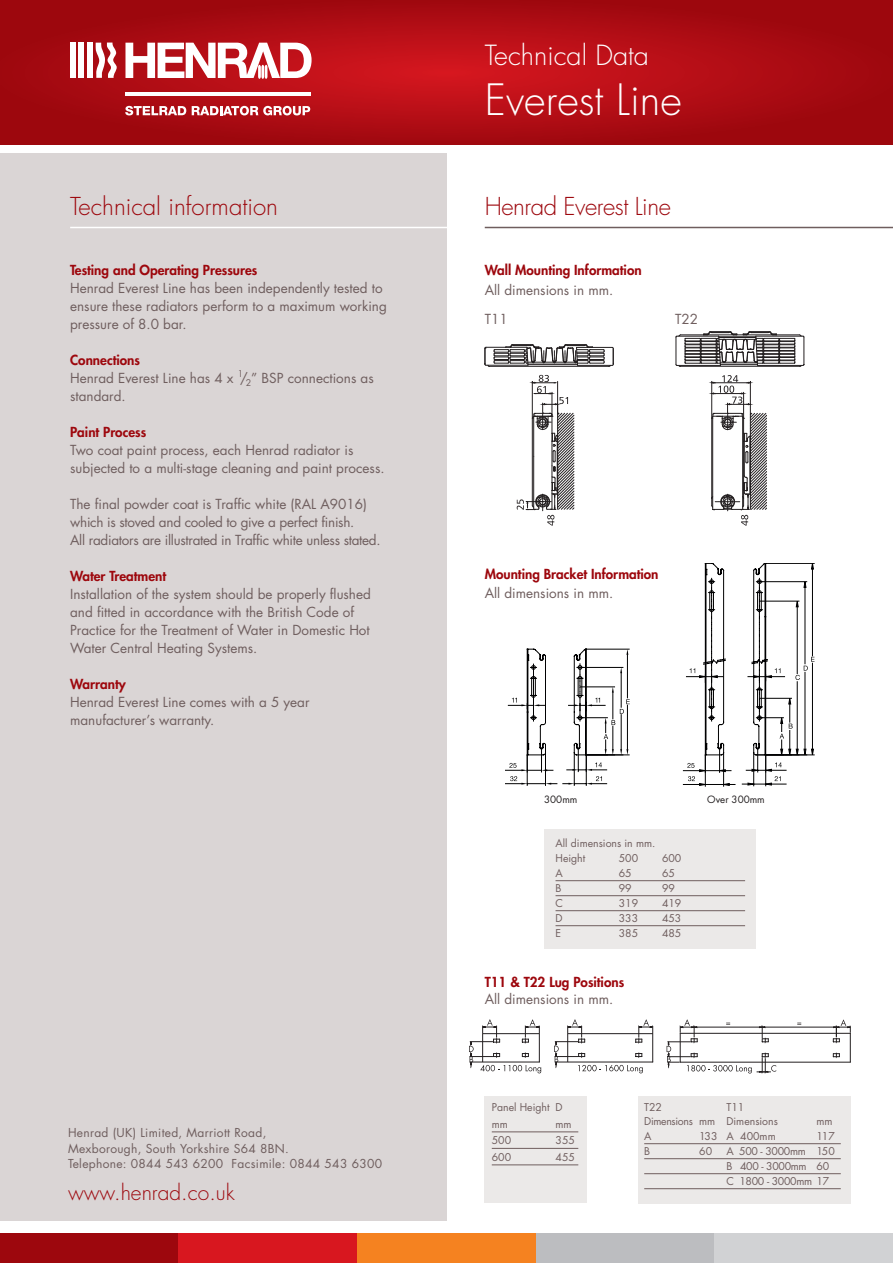
<style>
.page{position:relative;width:893px;height:1263px;background:#fff}
.page>*{position:absolute;margin:0;border:0;box-sizing:border-box;transform-origin:0 0}
.t1{font:300 42px "Futura";color:#fff}
.t2{font:300 27px "Futura";color:#fff}
.t3{font:300 24px "Futura";color:#9d070d}
.t4{font:300 24px "Futura";letter-spacing:-.02em;color:#9d070d}
.t5{font:300 21px "Futura";color:#9d070d}
.t6{font:13.5px/18px "Futura";color:#6f5e5e}
.t7{font:13.5px/18px "Futura";letter-spacing:-.02em;color:#6f5e5e}
.t8{font:800 13.5px "Futura";color:#9d070d}
.t9{font:12px/15.8px "Futura";letter-spacing:.025em;color:#6f5e5e}
.t10{font:10.5px/13.8px "Futura";color:#6f5e5e}
.t11{font:10.5px/15px "Futura";letter-spacing:-.03em;color:#6f5e5e}
.t12{font:9.75px "Futura";color:#231f20}
.s1{font-weight:800;color:#9d070d}
</style>
<div class="page">
<div style="left:0;top:1233px;width:179px;height:30px;background:#9d070d"></div>
<div style="left:179px;top:1233px;width:178px;height:30px;background:#d8171f"></div>
<div style="left:357px;top:1233px;width:179px;height:30px;background:#f58220"></div>
<div style="left:536px;top:1233px;width:178px;height:30px;background:#bcbdc0"></div>
<div style="left:714px;top:1233px;width:179px;height:30px;background:#d1d2d4"></div>
<hr style="left:485px;top:227px;width:408px;height:1px;background:#6f5e5e">
<div style="left:0;top:153px;width:446px;height:1067px;background:#dad5d5"></div>
<hr style="left:70px;top:227px;width:379px;height:1px;background:#fff">
<svg style="left:485px;top:344px;width:129px;height:23px"></svg>
<svg style="left:517px;top:375px;width:57px;height:151px"></svg>
<svg style="left:676px;top:331px;width:129px;height:36px"></svg>
<svg style="left:711px;top:375px;width:56px;height:151px"></svg>
<div style="left:544px;top:829px;width:212px;height:119px;background:#ebe9e8"></div>
<div style="left:638px;top:1096px;width:212px;height:107px;background:#ebe9e8"></div>
<div style="left:485px;top:1096px;width:102px;height:106px;background:#ebe9e8"></div>
<hr style="left:644px;top:1143px;width:197px;height:1px;background:#6f5e5e">
<hr style="left:644px;top:1158px;width:197px;height:1px;background:#6f5e5e">
<hr style="left:644px;top:1173px;width:197px;height:1px;background:#6f5e5e">
<hr style="left:644px;top:1188px;width:197px;height:1px;background:#6f5e5e">
<hr style="left:492px;top:1131px;width:86px;height:1px;background:#6f5e5e">
<hr style="left:492px;top:1148px;width:86px;height:1px;background:#6f5e5e">
<hr style="left:492px;top:1164px;width:86px;height:1px;background:#6f5e5e">
<hr style="left:555px;top:880px;width:190px;height:1px;background:#6f5e5e">
<hr style="left:555px;top:895px;width:190px;height:1px;background:#6f5e5e">
<hr style="left:555px;top:910px;width:190px;height:1px;background:#6f5e5e">
<hr style="left:555px;top:925px;width:190px;height:1px;background:#6f5e5e">
<svg style="left:527px;top:648px;width:103px;height:100px"></svg>
<hr style="left:587px;top:649px;width:42px;height:1px;background:#000001">
<hr style="left:627px;top:655px;width:1px;height:43px;background:#000001">
<svg style="left:626px;top:649px;width:2px;height:6px"></svg>
<svg style="left:508px;top:698px;width:37px;height:11px"></svg>
<svg style="left:505px;top:748px;width:52px;height:37px"></svg>
<svg style="left:563px;top:664px;width:67px;height:121px"></svg>
<svg style="left:683px;top:563px;width:131px;height:223px"></svg>
<hr style="left:680px;top:1062px;width:170px;height:1px;background:#231f20">
<hr style="left:680px;top:1033px;width:170px;height:1px;background:#231f20">
<hr style="left:765px;top:1027px;width:69px;height:1px;background:#231f20">
<svg style="left:833px;top:1019px;width:18px;height:43px"></svg>
<svg style="left:667px;top:1019px;width:109px;height:54px"></svg>
<svg style="left:469px;top:1019px;width:72px;height:54px"></svg>
<svg style="left:554px;top:1019px;width:99px;height:54px"></svg>
<svg style="left:0;top:0;width:893px;height:145px;background:#ac0c13"></svg>
<svg style="left:125px;top:43px;width:187px;height:36px"></svg>
<div style="left:70px;top:43px;width:6px;height:35px;background:#fff"></div>
<div style="left:79px;top:43px;width:5px;height:35px;background:#fff"></div>
<div style="left:87px;top:43px;width:6px;height:35px;background:#fff"></div>
<svg style="left:96px;top:43px;width:21px;height:35px"></svg>
<hr style="left:125px;top:92px;width:185px;height:3px;background:#fff">
<svg style="left:125px;top:106px;width:61px;height:9px"></svg>
<svg style="left:192px;top:106px;width:118px;height:9px"></svg>
<h3 class="t3" style="left:70px;top:196px;width:209px">Technical information</h3>
<p class="t8" style="left:70px;top:264px;width:189px">Testing and Operating Pressures</p>
<p class="t6" style="left:70px;top:280px;width:318px">Henrad Everest Line has been independently tested to ensure these radiators perform to a maximum working pressure of 8.0 bar.</p>
<p class="t6" style="left:70px;top:352px;width:305px"><span class="s1">Connections<br></span>Henrad Everest Line has 4 x <sup>1</sup>/<sub>2</sub>” BSP connections as standard.</p>
<p class="t8" style="left:70px;top:426px;width:78px">Paint Process</p>
<p class="t6" style="left:70px;top:442px;width:316px">Two coat paint process, each Henrad radiator is subjected to a multi-stage cleaning and paint process.</p>
<p class="t7" style="left:70px;top:496px;width:312px">The final powder coat is Traffic white (RAL A9016) which is stoved and cooled to give a perfect finish.<br>All radiators are illustrated in Traffic white unless stated.</p>
<p class="t8" style="left:70px;top:570px;width:97px">Water Treatment</p>
<p class="t6" style="left:70px;top:586px;width:302px">Installation of the system should be properly flushed and fitted in accordance with the British Code of Practice for the Treatment of Water in Domestic Hot Water Central Heating Systems.</p>
<p class="t8" style="left:70px;top:678px;width:57px">Warranty</p>
<p class="t6" style="left:70px;top:694px;width:241px">Henrad Everest Line comes with a 5 year manufacturer’s warranty.</p>
<p class="t9" style="left:68px;top:1125px;width:316px">Henrad (UK) Limited, Marriott Road,<br>Mexborough, South Yorkshire S64 8BN.<br>Telephone: 0844 543 6200 Facsimile: 0844 543 6300</p>
<h3 class="t5" style="left:68px;top:1182px;width:168px">www.henrad.co.uk</h3>
<h2 class="t2" style="left:485px;top:42px;width:166px">Technical Data</h2>
<h1 class="t1" style="left:485px;top:81px;width:199px">Everest Line</h1>
<h3 class="t4" style="left:485px;top:196px;width:188px">Henrad Everest Line</h3>
<p class="t8" style="left:485px;top:264px;width:158px">Wall Mounting Information</p>
<p class="t6" style="left:485px;top:282px;width:130px">All dimensions in mm.</p>
<p class="t6" style="left:485px;top:312px;width:24px">T11</p>
<p class="t6" style="left:675px;top:312px;width:24px">T22</p>
<p class="t8" style="left:485px;top:567px;width:175px">Mounting Bracket Information</p>
<p class="t6" style="left:485px;top:586px;width:130px">All dimensions in mm.</p>
<p class="t12" style="left:544px;top:795px;width:35px">300mm</p>
<p class="t12" style="left:707px;top:795px;width:59px">Over 300mm</p>
<p class="t10" style="left:555px;top:836px;width:101px;line-height:15px">All dimensions in mm.<br>Height</p>
<p class="t10" style="left:619px;top:852px;width:21px">500</p>
<p class="t10" style="left:662px;top:852px;width:21px">600</p>
<p class="t10" style="left:555px;top:867px;width:9px">A</p>
<p class="t10" style="left:619px;top:867px;width:14px">65</p>
<p class="t10" style="left:662px;top:867px;width:14px">65</p>
<p class="t10" style="left:555px;top:882px;width:7px">B</p>
<p class="t10" style="left:619px;top:882px;width:14px">99</p>
<p class="t10" style="left:662px;top:882px;width:14px">99</p>
<p class="t10" style="left:555px;top:897px;width:9px">C</p>
<p class="t10" style="left:619px;top:897px;width:21px">319</p>
<p class="t10" style="left:662px;top:897px;width:21px">419</p>
<p class="t10" style="left:555px;top:912px;width:9px">D</p>
<p class="t10" style="left:619px;top:912px;width:21px">333</p>
<p class="t10" style="left:662px;top:912px;width:21px">453</p>
<p class="t10" style="left:555px;top:927px;width:7px">E</p>
<p class="t10" style="left:619px;top:927px;width:21px">385</p>
<p class="t10" style="left:662px;top:927px;width:21px">485</p>
<p class="t8" style="left:485px;top:975px;width:141px">T11 &amp; T22 Lug Positions</p>
<p class="t6" style="left:485px;top:991px;width:130px">All dimensions in mm.</p>
<p class="t10" style="left:492px;top:1100px;width:72px;line-height:16.5px">Panel Height D mm</p>
<p class="t10" style="left:556px;top:1118px;width:18px">mm</p>
<p class="t10" style="left:644px;top:1101px;width:19px">T22</p>
<p class="t10" style="left:644px;top:1101px;width:135px;text-indent:82px">T11<br>Dimensions mm Dimensions</p>
<p class="t10" style="left:816px;top:1115px;width:18px">mm</p>
<p class="t10" style="left:492px;top:1134px;width:21px">500</p>
<p class="t10" style="left:556px;top:1134px;width:21px">355</p>
<p class="t10" style="left:492px;top:1151px;width:21px">600</p>
<p class="t10" style="left:556px;top:1151px;width:21px">455</p>
<p class="t10" style="left:644px;top:1130px;width:9px">A</p>
<p class="t10" style="left:699px;top:1130px;width:78px">133 A 400mm</p>
<p class="t10" style="left:816px;top:1130px;width:20px">117</p>
<p class="t10" style="left:644px;top:1145px;width:7px">B</p>
<p class="t10" style="left:699px;top:1145px;width:14px">60</p>
<p class="t11" style="left:726px;top:1144px;width:110px">A 500 - 3000mm 150<br>B 400 - 3000mm 60<br>C 1800 - 3000mm 17</p>
</div>
